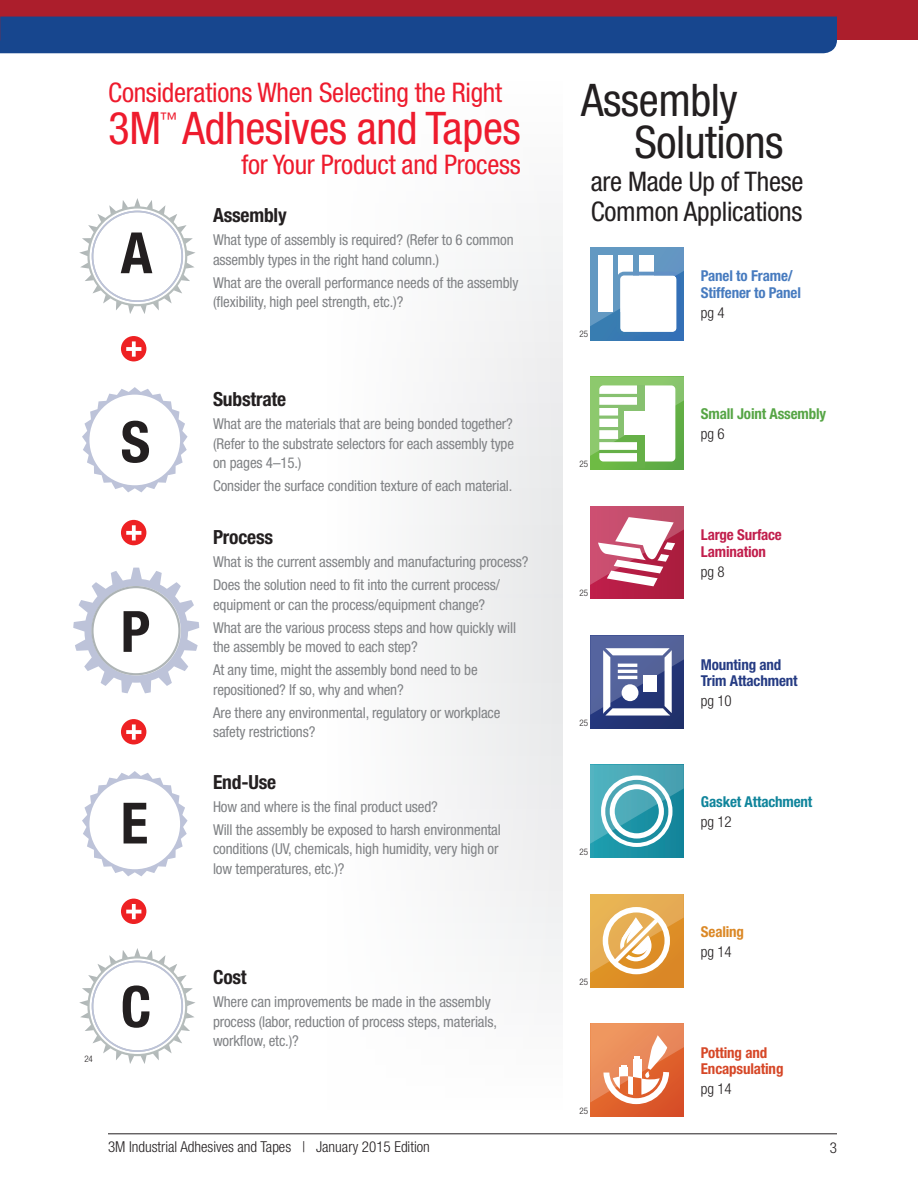
<style>
.page{position:relative;width:918px;height:1188px;background:#fff}
.page>*{position:absolute;margin:0;border:0;box-sizing:border-box;transform-origin:0 0}
.t1{font:700 condensed 57px "Helvetica Neue";color:#231f20}
.t2{font:condensed 45px "Helvetica Neue";letter-spacing:-.01em;color:#ee1b2d}
.t3{font:condensed 45px/42px "Helvetica Neue";letter-spacing:-.01em;color:#231f20}
.t4{font:condensed 27px "Helvetica Neue";letter-spacing:-.01em;color:#ee1b2d}
.t5{font:condensed 27px/30px "Helvetica Neue";letter-spacing:-.01em;color:#231f20}
.t6{font:700 condensed 19.5px "Helvetica Neue";letter-spacing:-.01em;color:#231f20}
.t7{font:condensed 17.55px "Helvetica Neue";color:#ee1b2d}
.t8{font:condensed 15px/19.5px "Helvetica Neue";letter-spacing:-.01em;color:#808285}
.t9{font:300 condensed 15px "Helvetica Neue";color:#231f20}
.t10{font:700 condensed 15px/16.5px "Helvetica Neue";letter-spacing:-.01em;color:#477bbf}
.t11{font:700 condensed 15px/16.5px "Helvetica Neue";letter-spacing:-.01em;color:#253b83}
.t12{font:700 condensed 15px/16.5px "Helvetica Neue";letter-spacing:-.01em;color:#d64727}
.t13{font:700 condensed 15px/16.5px "Helvetica Neue";letter-spacing:-.01em;color:#c11e4c}
.t14{font:700 condensed 15px "Helvetica Neue";letter-spacing:-.01em;color:#56a545}
.t15{font:700 condensed 15px "Helvetica Neue";letter-spacing:-.01em;color:#0f849b}
.t16{font:700 condensed 15px "Helvetica Neue";letter-spacing:-.01em;color:#db8826}
.t17{font:300 condensed 9px "Helvetica Neue";letter-spacing:.01em;color:#231f20}
</style>
<div class="page">
<div style="left:0;top:0;width:918px;height:40px;background:#ac1e2c"></div>
<hr style="left:108px;top:1134px;width:729px;height:1px;background:#231f20">
<div style="left:0;top:17px;width:837px;height:36px;background:#17468e"></div>
<div style="left:591px;top:247px;width:93px;height:93px;background:#3777b4"></div>
<svg style="left:591px;top:247px;width:93px;height:85px;background:#b6cee3"></svg>
<div style="left:591px;top:377px;width:93px;height:92px;background:#64b244"></div>
<div style="left:599px;top:385px;width:76px;height:77px;background:#fff;border-radius:4px"></div>
<div style="left:637px;top:385px;width:8px;height:83px;background:#66b048"></div>
<svg style="left:591px;top:377px;width:93px;height:79px"></svg>
<div style="left:591px;top:506px;width:93px;height:93px;background:#b51d44"></div>
<svg style="left:591px;top:506px;width:93px;height:80px"></svg>
<div style="left:591px;top:636px;width:93px;height:92px;background:#223373"></div>
<svg style="left:591px;top:636px;width:93px;height:80px"></svg>
<svg style="left:591px;top:765px;width:93px;height:93px"></svg>
<svg style="left:591px;top:765px;width:93px;height:79px"></svg>
<div style="left:591px;top:1024px;width:93px;height:93px;background:linear-gradient(to right,#e2662c,#d54b27)"></div>
<svg style="left:591px;top:1024px;width:93px;height:83px"></svg>
<div style="left:591px;top:894px;width:93px;height:93px;background:#dc8b26"></div>
<svg style="left:591px;top:894px;width:93px;height:79px"></svg>
<div style="left:251px;top:81px;width:312px;height:1037px;background:linear-gradient(to right,#fff,#f0f0f1)"></div>
<div style="left:121px;top:336px;width:25px;height:25px;background:#ee2123;border-radius:50%"></div>
<svg style="left:126px;top:341px;width:15px;height:16px"></svg>
<svg style="left:82px;top:387px;width:106px;height:106px"></svg>
<svg style="left:82px;top:771px;width:106px;height:106px"></svg>
<svg style="left:79px;top:198px;width:116px;height:116px"></svg>
<svg style="left:79px;top:948px;width:116px;height:116px"></svg>
<div style="left:121px;top:520px;width:25px;height:25px;background:#ee2123;border-radius:50%"></div>
<svg style="left:126px;top:525px;width:15px;height:15px"></svg>
<div style="left:121px;top:719px;width:25px;height:26px;background:#ee2123;border-radius:50%"></div>
<svg style="left:126px;top:724px;width:15px;height:16px"></svg>
<div style="left:121px;top:899px;width:25px;height:25px;background:#ee2123;border-radius:50%"></div>
<svg style="left:126px;top:904px;width:15px;height:15px"></svg>
<svg style="left:73px;top:567px;width:127px;height:126px"></svg>
<h3 class="t4" style="left:108px;top:77px;width:395px">Considerations When Selecting the Right</h3>
<h2 class="t2" style="left:108px;top:102px;width:54px">3M</h2>
<p class="t7" style="left:160px;top:108px;width:19px">™</p>
<h2 class="t2" style="left:183px;top:102px;width:340px">Adhesives and Tapes</h2>
<h3 class="t4" style="left:241px;top:149px;width:281px">for Your Product and Process</h3>
<h3 class="t6" style="left:213px;top:203px;width:75px">Assembly</h3>
<p class="t8" style="left:213px;top:230px;width:302px">What type of assembly is required? (Refer to 6 common assembly types in the right hand column.)</p>
<p class="t8" style="left:213px;top:272px;width:307px">What are the overall performance needs of the assembly (flexibility, high peel strength, etc.)?</p>
<h1 class="t1" style="left:121px;top:218px;width:33px">A</h1>
<h2 class="t3" style="left:635px;top:79px;width:150px;text-indent:-54px">Assembly<br>Solutions</h2>
<h3 class="t5" style="left:591px;top:166px;width:214px">are Made Up of These<br>Common Applications</h3>
<p class="t17" style="left:580px;top:329px;width:10px">25</p>
<p class="t10" style="left:701px;top:267px;width:102px">Panel to Frame/<br>Stiffener to Panel</p>
<p class="t9" style="left:701px;top:304px;width:25px">pg 4</p>
<h1 class="t1" style="left:121px;top:407px;width:31px">S</h1>
<h1 class="t1" style="left:121px;top:597px;width:31px">P</h1>
<h1 class="t1" style="left:121px;top:789px;width:29px">E</h1>
<h3 class="t6" style="left:213px;top:387px;width:75px">Substrate</h3>
<p class="t8" style="left:213px;top:414px;width:303px;text-align:justify">What are the materials that are being bonded together? (Refer to the substrate selectors for each assembly type on pages 4–15.)</p>
<p class="t8" style="left:213px;top:476px;width:301px">Consider the surface condition texture of each material.</p>
<h3 class="t6" style="left:213px;top:526px;width:62px">Process</h3>
<p class="t8" style="left:213px;top:550px;width:317px;line-height:23px">What is the current assembly and manufacturing process?<br>Does the solution need to fit into the current process/</p>
<p class="t8" style="left:213px;top:593px;width:305px;line-height:23px">equipment or can the process/equipment change?<br>What are the various process steps and how quickly will</p>
<p class="t8" style="left:213px;top:635px;width:266px;line-height:23px">the assembly be moved to each step?<br>At any time, might the assembly bond need to be</p>
<p class="t8" style="left:213px;top:678px;width:289px;line-height:23px">repositioned? If so, why and when?<br>Are there any environmental, regulatory or workplace</p>
<p class="t8" style="left:213px;top:722px;width:104px">safety restrictions?</p>
<h3 class="t6" style="left:213px;top:770px;width:65px">End-Use</h3>
<p class="t8" style="left:213px;top:795px;width:289px;line-height:23px">How and where is the final product used?<br>Will the assembly be exposed to harsh environmental</p>
<p class="t8" style="left:213px;top:839px;width:287px">conditions (UV, chemicals, high humidity, very high or low temperatures, etc.)?</p>
<p class="t17" style="left:580px;top:458px;width:10px">25</p>
<p class="t17" style="left:580px;top:588px;width:10px">25</p>
<p class="t17" style="left:580px;top:717px;width:10px">25</p>
<p class="t17" style="left:580px;top:847px;width:10px">25</p>
<p class="t14" style="left:701px;top:405px;width:127px">Small Joint Assembly</p>
<p class="t9" style="left:701px;top:425px;width:25px">pg 6</p>
<p class="t13" style="left:701px;top:526px;width:82px">Large Surface<br>Lamination</p>
<p class="t9" style="left:701px;top:563px;width:25px">pg 8</p>
<p class="t11" style="left:701px;top:656px;width:98px">Mounting and<br>Trim Attachment</p>
<p class="t9" style="left:701px;top:692px;width:32px">pg 10</p>
<p class="t15" style="left:701px;top:793px;width:113px">Gasket Attachment</p>
<p class="t9" style="left:701px;top:813px;width:32px">pg 12</p>
<p class="t17" style="left:84px;top:1053px;width:10px">24</p>
<h1 class="t1" style="left:121px;top:972px;width:32px">C</h1>
<h3 class="t6" style="left:213px;top:966px;width:35px">Cost</h3>
<p class="t8" style="left:213px;top:992px;width:285px">Where can improvements be made in the assembly process (labor, reduction of process steps, materials, workflow, etc.)?</p>
<p class="t17" style="left:580px;top:976px;width:10px">25</p>
<p class="t17" style="left:580px;top:1106px;width:10px">25</p>
<p class="t16" style="left:701px;top:922px;width:45px">Sealing</p>
<p class="t9" style="left:701px;top:943px;width:32px">pg 14</p>
<p class="t12" style="left:701px;top:1044px;width:84px">Potting and<br>Encapsulating</p>
<p class="t9" style="left:701px;top:1080px;width:32px">pg 14</p>
<p class="t9" style="left:108px;top:1138px;width:323px">3M Industrial Adhesives and Tapes | January 2015 Edition</p>
<p class="t9" style="left:830px;top:1140px;width:9px">3</p>
</div>
